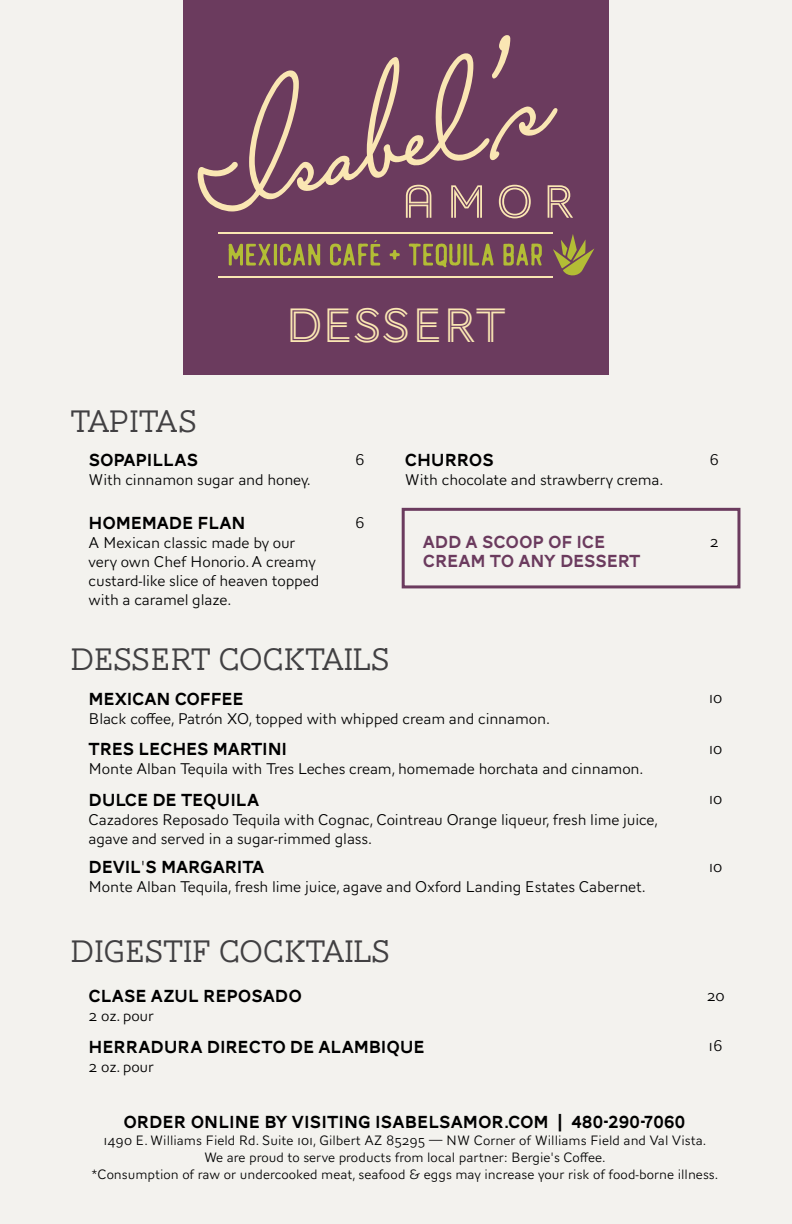
<style>
.page{position:relative;width:792px;height:1224px;background:#f3f2ee}
.page>*{position:absolute;margin:0;border:0;box-sizing:border-box;transform-origin:0 0}
.t1{font:49.8px "AW Conqueror Inline";letter-spacing:-.025em;color:#fae6b3}
.t2{font:300 32px "AW Conqueror Slab";letter-spacing:-.02em;color:#414042}
.t3{font:18px "AW Conqueror Carved One";letter-spacing:-.01em;color:#000}
.t4{font:18px/19px "AW Conqueror Carved One";letter-spacing:-.01em;color:#6b3b5e}
.t5{font:300 16px/19px "AW Conqueror Sans";letter-spacing:-.01em;color:#000}
.t6{font:300 14px/16.8px "AW Conqueror Sans";color:#000;text-align:center}
</style>
<div class="page">
<div style="left:183px;top:0;width:426px;height:374px;background:#6b3b5e"></div>
<svg style="left:406px;top:211px;width:25px;height:7px"></svg>
<svg style="left:451px;top:211px;width:31px;height:7px"></svg>
<svg style="left:499px;top:185px;width:32px;height:33px"></svg>
<svg style="left:548px;top:185px;width:25px;height:33px"></svg>
<svg style="left:197px;top:53px;width:293px;height:158px"></svg>
<svg style="left:492px;top:35px;width:18px;height:44px"></svg>
<svg style="left:490px;top:106px;width:68px;height:55px"></svg>
<svg style="left:229px;top:244px;width:91px;height:22px"></svg>
<svg style="left:330px;top:240px;width:50px;height:26px"></svg>
<svg style="left:390px;top:250px;width:10px;height:10px"></svg>
<svg style="left:409px;top:244px;width:85px;height:23px"></svg>
<svg style="left:503px;top:244px;width:39px;height:22px"></svg>
<svg style="left:553px;top:234px;width:41px;height:42px"></svg>
<hr style="left:218px;top:232px;width:335px;height:1px;background:#fae6b3">
<hr style="left:218px;top:276px;width:335px;height:1px;background:#fae6b3">
<div style="left:402px;top:508px;width:338px;height:80px;border:3px solid #6b3b5e"></div>
<h1 class="t1" style="left:285px;top:302px;width:223px">DESSERT</h1>
<h2 class="t2" style="left:71px;top:405px;width:129px">TAPITAS</h2>
<p class="t3" style="left:89px;top:452px;width:111px">SOPAPILLAS</p>
<p class="t5" style="left:89px;top:471px;width:224px">With cinnamon sugar and honey.</p>
<p class="t5" style="left:355px;top:450px;width:11px">6</p>
<p class="t3" style="left:405px;top:452px;width:90px">CHURROS</p>
<p class="t5" style="left:405px;top:471px;width:260px">With chocolate and strawberry crema.</p>
<p class="t5" style="left:709px;top:450px;width:11px">6</p>
<p class="t3" style="left:89px;top:515px;width:159px">HOMEMADE FLAN</p>
<p class="t5" style="left:89px;top:534px;width:232px">A Mexican classic made by our very own Chef Honorio. A creamy custard-like slice of heaven topped with a caramel glaze.</p>
<p class="t5" style="left:355px;top:513px;width:11px">6</p>
<p class="t4" style="left:423px;top:534px;width:219px">ADD A SCOOP OF ICE<br>CREAM TO ANY DESSERT</p>
<p class="t5" style="left:710px;top:532px;width:10px">2</p>
<h2 class="t2" style="left:71px;top:643px;width:322px">DESSERT COCKTAILS</h2>
<p class="t3" style="left:89px;top:691px;width:157px">MEXICAN COFFEE</p>
<p class="t5" style="left:89px;top:709px;width:463px">Black coffee, Patrón XO, topped with whipped cream and cinnamon.</p>
<p class="t3" style="left:89px;top:741px;width:200px">TRES LECHES MARTINI</p>
<p class="t5" style="left:89px;top:759px;width:556px">Monte Alban Tequila with Tres Leches cream, homemade horchata and cinnamon.</p>
<p class="t3" style="left:89px;top:791px;width:172px">DULCE DE TEQUILA</p>
<p class="t5" style="left:89px;top:810px;width:571px">Cazadores Reposado Tequila with Cognac, Cointreau Orange liqueur, fresh lime juice, agave and served in a sugar-rimmed glass.</p>
<p class="t3" style="left:89px;top:859px;width:177px">DEVIL'S MARGARITA</p>
<p class="t5" style="left:89px;top:877px;width:559px">Monte Alban Tequila, fresh lime juice, agave and Oxford Landing Estates Cabernet.</p>
<h2 class="t2" style="left:71px;top:935px;width:322px">DIGESTIF COCKTAILS</h2>
<p class="t3" style="left:89px;top:988px;width:215px">CLASE AZUL REPOSADO</p>
<p class="t5" style="left:89px;top:1006px;width:67px">2 oz. pour</p>
<p class="t3" style="left:89px;top:1039px;width:338px">HERRADURA DIRECTO DE ALAMBIQUE</p>
<p class="t5" style="left:89px;top:1057px;width:67px">2 oz. pour</p>
<p class="t5" style="left:709px;top:688px;width:15px">10</p>
<p class="t5" style="left:709px;top:739px;width:15px">10</p>
<p class="t5" style="left:709px;top:789px;width:15px">10</p>
<p class="t5" style="left:709px;top:857px;width:15px">10</p>
<p class="t5" style="left:707px;top:986px;width:19px">20</p>
<p class="t5" style="left:709px;top:1036px;width:16px">16</p>
<p class="t3" style="left:123px;top:1114px;width:563px">ORDER ONLINE BY VISITING ISABELSAMOR.COM | 480-290-7060</p>
<p class="t6" style="left:92px;top:1132px;width:628px">1490 E. Williams Field Rd. Suite 101, Gilbert AZ 85295 — NW Corner of Williams Field and Val Vista.<br>We are proud to serve products from local partner: Bergie's Coffee.<br>*Consumption of raw or undercooked meat, seafood &amp; eggs may increase your risk of food-borne illness.</p>
</div>
